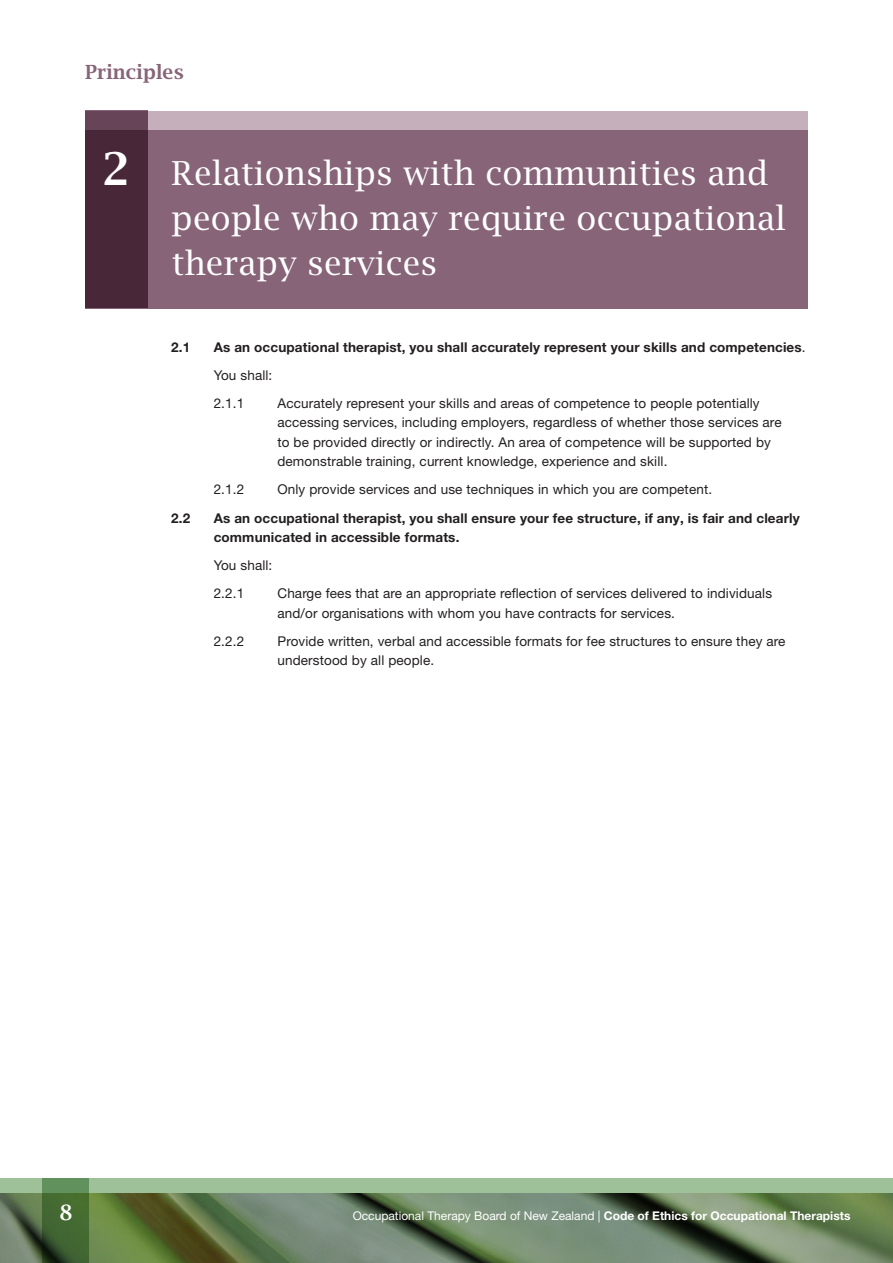
<style>
.page{position:relative;width:893px;height:1263px;background:#fff}
.page>*{position:absolute;margin:0;border:0;box-sizing:border-box;transform-origin:0 0}
.t1{font:45px "Lucida Bright Demibold";color:#fff}
.Heading{font:33px/45px "Lucida Bright";letter-spacing:.01em;color:#fff}
.t2{font:21px "Lucida Bright Demibold";color:#fff}
.Subber{font:19.5px "Lucida Bright Demibold";letter-spacing:.01em;color:#876478}
.Text{font:13.5px/19.5px "Helvetica Neue LT Pro";letter-spacing:.01em;color:#231f20}
.Text-2{font:700 13.5px/19.5px "Helvetica Neue LT Pro";letter-spacing:.01em;color:#231f20}
.t3{font:12px "Helvetica Neue LT Pro";color:#fff}
.s1{font-weight:400}
.s2{font-weight:700}
</style>
<div class="page">
<div style="left:85px;top:129px;width:723px;height:179px;background:#876478"></div>
<div style="left:85px;top:111px;width:723px;height:18px;background:#c4afba"></div>
<svg style="left:85px;top:111px;width:62px;height:197px;background:#4a293a"></svg>
<img style="left:0;top:1192px;width:893px;height:71px">
<div style="left:0;top:1178px;width:893px;height:14px;background:#9ec19a"></div>
<svg style="left:43px;top:1178px;width:46px;height:85px;background:#446936"></svg>
<p class="Subber" style="left:85px;top:60px;width:100px">Principles</p>
<p class="t1" style="left:102px;top:141px;width:30px">2</p>
<p class="Heading" style="left:171px;top:150px;width:616px">Relationships with communities and people who may require occupational therapy services</p>
<p class="Text-2" style="left:171px;top:337px;width:21px">2.1</p>
<p class="Text-2" style="left:214px;top:337px;width:593px">As an occupational therapist, you shall accurately represent your skills and competencies<span class="s1">.</span></p>
<p class="Text" style="left:214px;top:365px;width:60px">You shall:</p>
<p class="Text" style="left:214px;top:393px;width:32px">2.1.1</p>
<p class="Text" style="left:277px;top:393px;width:506px">Accurately represent your skills and areas of competence to people potentially accessing services, including employers, regardless of whether those services are to be provided directly or indirectly. An area of competence will be supported by demonstrable training, current knowledge, experience and skill.</p>
<p class="Text" style="left:214px;top:480px;width:32px">2.1.2</p>
<p class="Text" style="left:277px;top:480px;width:436px">Only provide services and use techniques in which you are competent.</p>
<p class="Text-2" style="left:171px;top:507px;width:21px">2.2</p>
<p class="Text-2" style="left:214px;top:507px;width:588px">As an occupational therapist, you shall ensure your fee structure, if any, is fair and clearly communicated in accessible formats.</p>
<p class="Text" style="left:214px;top:555px;width:60px">You shall:</p>
<p class="Text" style="left:214px;top:583px;width:32px">2.2.1</p>
<p class="Text" style="left:277px;top:583px;width:496px">Charge fees that are an appropriate reflection of services delivered to individuals and/or organisations with whom you have contracts for services.</p>
<p class="Text" style="left:214px;top:631px;width:32px">2.2.2</p>
<p class="Text" style="left:277px;top:631px;width:510px">Provide written, verbal and accessible formats for fee structures to ensure they are understood by all people.</p>
<h3 class="t2" style="left:59px;top:1200px;width:15px">8</h3>
<p class="t3" style="left:353px;top:1208px;width:499px">Occupational Therapy Board of New Zealand | <span class="s2">Code of Ethics for Occupational Therapists</span></p>
</div>
